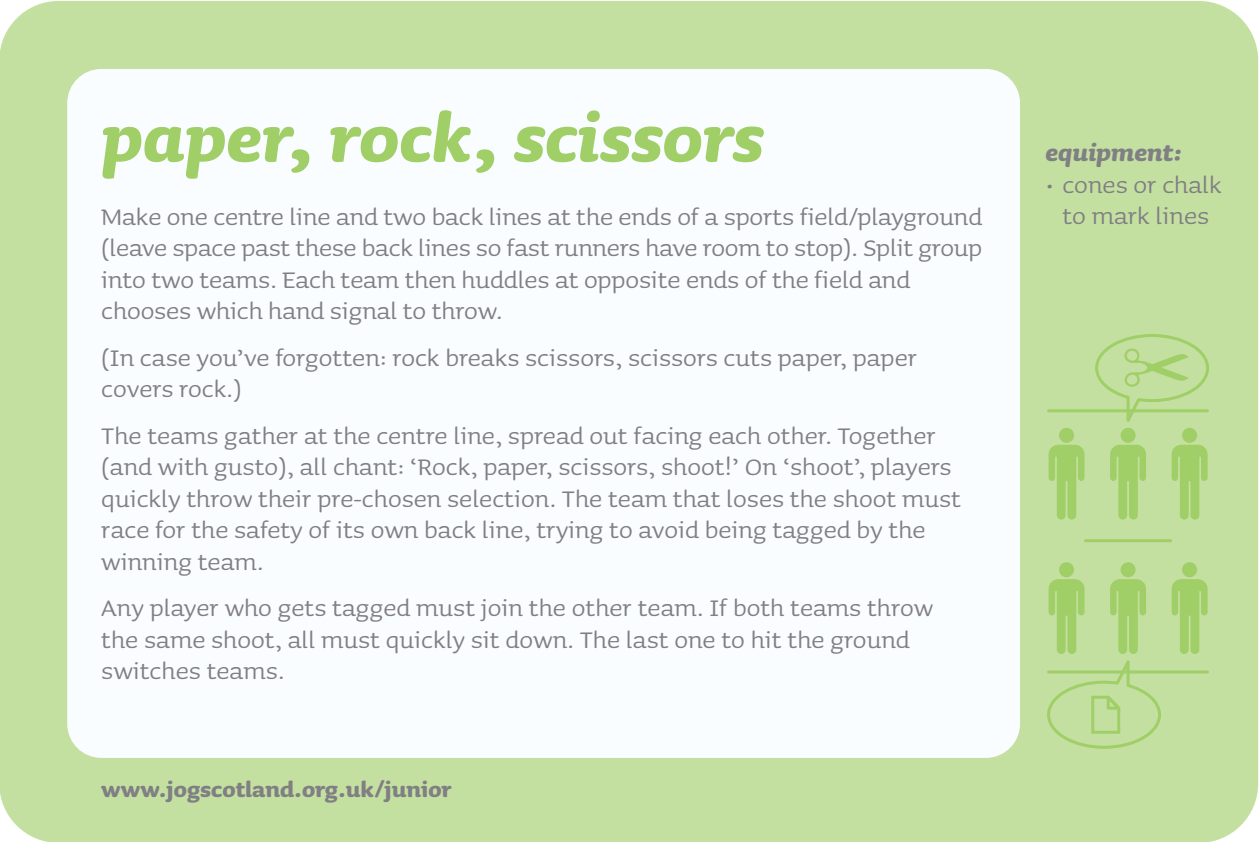
<style>
.page{position:relative;width:1259px;height:842px;background:#fff}
.page>*{position:absolute;margin:0;border:0;box-sizing:border-box;transform-origin:0 0}
.t1{font:italic 700 84px "Sauna";color:#a0ce67}
.t2{font:30px/31.5px "Sauna";color:#807f83}
.t3{font:italic 700 30px "Sauna";color:#807f83}
.t4{font:700 27px "Sauna";color:#807f83}
</style>
<div class="page">
<div style="left:0;top:1px;width:1258px;height:841px;background:#c4e0a1;border-radius:60px"></div>
<div style="left:67px;top:69px;width:953px;height:689px;background:#fafdff;border-radius:34px"></div>
<div style="left:1182px;top:562px;width:15px;height:15px;background:#a0ce67;border-radius:50%"></div>
<svg style="left:1171px;top:579px;width:36px;height:75px"></svg>
<div style="left:1120px;top:562px;width:15px;height:15px;background:#a0ce67;border-radius:50%"></div>
<div style="left:1059px;top:562px;width:15px;height:15px;background:#a0ce67;border-radius:50%"></div>
<div style="left:1182px;top:428px;width:15px;height:15px;background:#a0ce67;border-radius:50%"></div>
<svg style="left:1171px;top:445px;width:36px;height:74px"></svg>
<div style="left:1120px;top:428px;width:15px;height:15px;background:#a0ce67;border-radius:50%"></div>
<svg style="left:1110px;top:445px;width:36px;height:74px"></svg>
<div style="left:1059px;top:428px;width:15px;height:15px;background:#a0ce67;border-radius:50%"></div>
<svg style="left:1048px;top:445px;width:36px;height:74px"></svg>
<hr style="left:1048px;top:409px;width:159px;height:3px;background:#a0ce67">
<hr style="left:1048px;top:670px;width:159px;height:3px;background:#a0ce67">
<hr style="left:1085px;top:539px;width:85px;height:3px;background:#a0ce67">
<svg style="left:1047px;top:579px;width:115px;height:170px"></svg>
<svg style="left:1093px;top:334px;width:116px;height:99px"></svg>
<h1 class="t1" style="left:101px;top:110px;width:664px">paper, rock, scissors</h1>
<p class="t2" style="left:101px;top:199px;width:882px">Make one centre line and two back lines at the ends of a sports field/playground (leave space past these back lines so fast runners have room to stop). Split group into two teams. Each team then huddles at opposite ends of the field and chooses which hand signal to throw.</p>
<p class="t2" style="left:101px;top:340px;width:817px">(In case you’ve forgotten: rock breaks scissors, scissors cuts paper, paper covers rock.)</p>
<p class="t2" style="left:101px;top:418px;width:861px">The teams gather at the centre line, spread out facing each other. Together (and with gusto), all chant: ‘Rock, paper, scissors, shoot!’ On ‘shoot’, players quickly throw their pre-chosen selection. The team that loses the shoot must race for the safety of its own back line, trying to avoid being tagged by the winning team.</p>
<p class="t2" style="left:101px;top:590px;width:833px">Any player who gets tagged must join the other team. If both teams throw the same shoot, all must quickly sit down. The last one to hit the ground switches teams.</p>
<p class="t4" style="left:101px;top:780px;width:352px">www.jogscotland.org.uk/junior</p>
<p class="t3" style="left:1045px;top:143px;width:138px">equipment:</p>
<p class="t2" style="left:1045px;top:166px;width:178px;text-align:center">• cones or chalk to mark lines</p>
</div>
